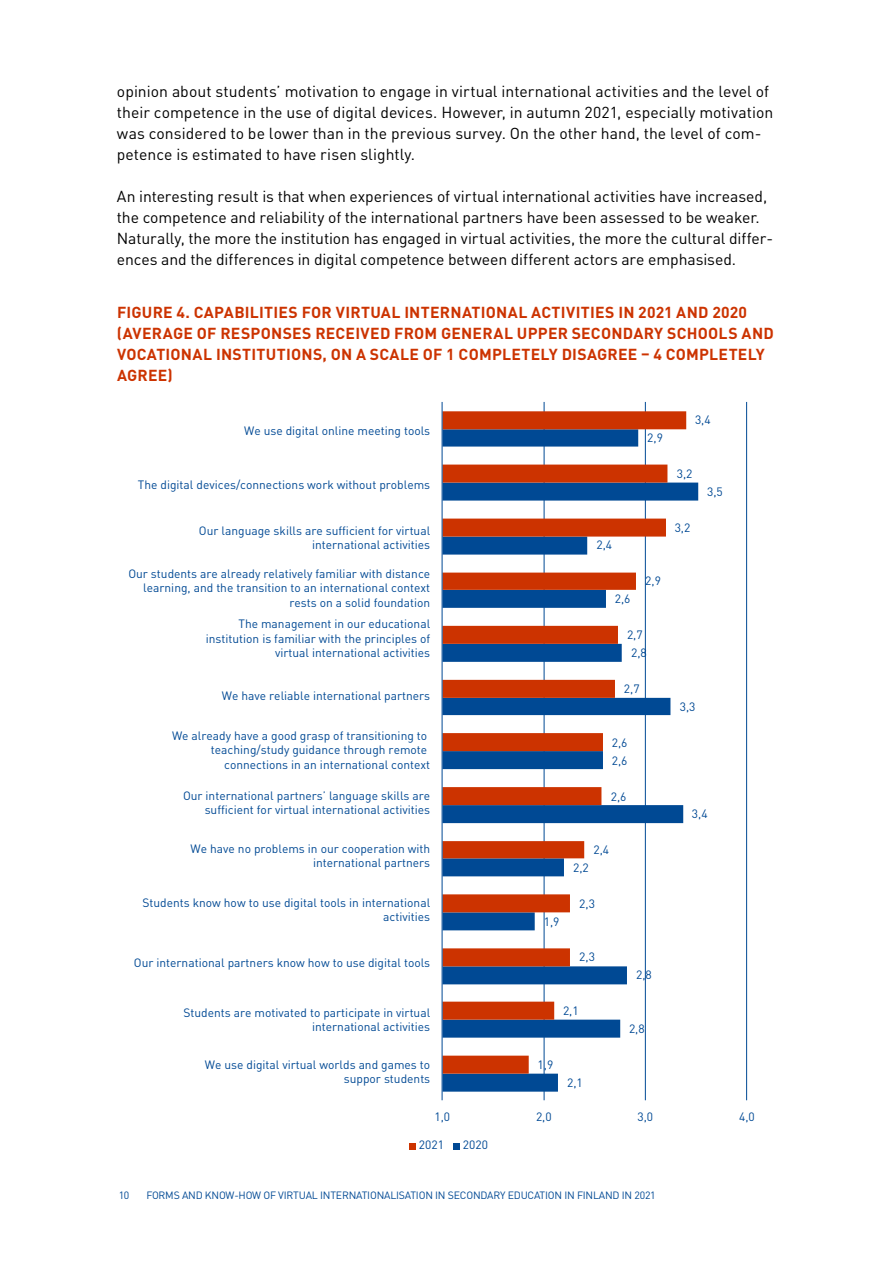
<style>
.page{position:relative;width:893px;height:1263px;background:#fff}
.page>*{position:absolute;margin:0;border:0;box-sizing:border-box;transform-origin:0 0}
.leipis{font:15.75px/21px "DIN Pro";color:#000}
.Graafiotsikko{font:700 15.75px/21px "DIN Pro";letter-spacing:.015em;color:#c30}
.t1{font:12px/14.4px "DIN Pro";color:#004994;text-align:right}
.t2{font:10.5px "DIN Pro";letter-spacing:-.02em;color:#004994}
</style>
<div class="page">
<img style="left:409px;top:401px;width:339px;height:748px">
<p class="leipis" style="left:117px;top:80px;width:658px">opinion about students’ motivation to engage in virtual international activities and the level of their competence in the use of digital devices. However, in autumn 2021, especially motivation was considered to be lower than in the previous survey. On the other hand, the level of com&shy;petence is estimated to have risen slightly.</p>
<p class="leipis" style="left:117px;top:185px;width:658px">An interesting result is that when experiences of virtual international activities have increased, the competence and reliability of the international partners have been assessed to be weaker.<br>Naturally, the more the institution has engaged in virtual activities, the more the cultural differ&shy;ences and the differences in digital competence between different actors are emphasised.</p>
<p class="Graafiotsikko" style="left:117px;top:301px;width:658px">FIGURE 4. CAPABILITIES FOR VIRTUAL INTERNATIONAL ACTIVITIES IN 2021 AND 2020 (AVERAGE OF RESPONSES RECEIVED FROM GENERAL UPPER SECONDARY SCHOOLS AND VOCATIONAL INSTITUTIONS, ON A SCALE OF 1 COMPLETELY DISAGREE – 4 COMPLETELY AGREE)</p>
<p class="t1" style="left:244px;top:423px;width:188px">We use digital online meeting tools</p>
<p class="t1" style="left:138px;top:477px;width:294px">The digital devices/connections work without problems</p>
<p class="t1" style="left:199px;top:522px;width:233px">Our language skills are sufficient for virtual international activities</p>
<p class="t1" style="left:128px;top:566px;width:303px">Our students are already relatively familiar with distance learning, and the transition to an international context rests on a solid foundation</p>
<p class="t1" style="left:206px;top:616px;width:226px">The management in our educational institution is familiar with the principles of virtual international activities</p>
<p class="t1" style="left:222px;top:688px;width:210px">We have reliable international partners</p>
<p class="t1" style="left:172px;top:728px;width:260px">We already have a good grasp of transitioning to teaching/study guidance through remote connections in an international context</p>
<p class="t1" style="left:183px;top:788px;width:249px">Our international partners’ language skills are sufficient for virtual international activities</p>
<p class="t1" style="left:191px;top:840px;width:241px">We have no problems in our cooperation with international partners</p>
<p class="t1" style="left:142px;top:894px;width:289px">Students know how to use digital tools in international activities</p>
<p class="t1" style="left:134px;top:955px;width:298px">Our international partners know how to use digital tools</p>
<p class="t1" style="left:184px;top:1005px;width:248px">Students are motivated to participate in virtual international activities</p>
<p class="t1" style="left:205px;top:1056px;width:227px">We use digital virtual worlds and games to suppor students</p>
<p class="t1" style="left:647px;top:430px;width:17px">2,9</p>
<p class="t1" style="left:596px;top:537px;width:17px">2,4</p>
<p class="t1" style="left:615px;top:591px;width:17px">2,6</p>
<p class="t1" style="left:645px;top:573px;width:17px">2,9</p>
<p class="t1" style="left:627px;top:627px;width:17px">2,7</p>
<p class="t1" style="left:631px;top:645px;width:17px">2,8</p>
<p class="t1" style="left:624px;top:681px;width:17px">2,7</p>
<p class="t1" style="left:612px;top:735px;width:17px">2,6</p>
<p class="t1" style="left:612px;top:753px;width:17px">2,6</p>
<p class="t1" style="left:611px;top:789px;width:17px">2,6</p>
<p class="t1" style="left:593px;top:842px;width:17px">2,4</p>
<p class="t1" style="left:573px;top:860px;width:17px">2,2</p>
<p class="t1" style="left:544px;top:914px;width:17px">1,9</p>
<p class="t1" style="left:579px;top:896px;width:17px">2,3</p>
<p class="t1" style="left:579px;top:949px;width:17px">2,3</p>
<p class="t1" style="left:563px;top:1003px;width:17px">2,1</p>
<p class="t1" style="left:538px;top:1057px;width:17px">1,9</p>
<p class="t1" style="left:567px;top:1075px;width:17px">2,1</p>
<p class="t1" style="left:636px;top:967px;width:17px">2,8</p>
<p class="t1" style="left:629px;top:1021px;width:17px">2,8</p>
<p class="t1" style="left:695px;top:412px;width:17px">3,4</p>
<p class="t1" style="left:677px;top:466px;width:17px">3,2</p>
<p class="t1" style="left:675px;top:520px;width:17px">3,2</p>
<p class="t1" style="left:707px;top:484px;width:17px">3,5</p>
<p class="t1" style="left:680px;top:699px;width:17px">3,3</p>
<p class="t1" style="left:692px;top:806px;width:17px">3,4</p>
<p class="t1" style="left:434px;top:1109px;width:17px">1,0</p>
<p class="t1" style="left:536px;top:1109px;width:17px">2,0</p>
<p class="t1" style="left:638px;top:1109px;width:17px">3,0</p>
<p class="t1" style="left:739px;top:1109px;width:17px">4,0</p>
<p class="t1" style="left:419px;top:1137px;width:27px">2021</p>
<p class="t1" style="left:463px;top:1137px;width:27px">2020</p>
<p class="t2" style="left:119px;top:1188px;width:12px">10</p>
<p class="t2" style="left:146px;top:1188px;width:511px">FORMS AND KNOW-HOW OF VIRTUAL INTERNATIONALISATION IN SECONDARY EDUCATION IN FINLAND IN 2021</p>
</div>
